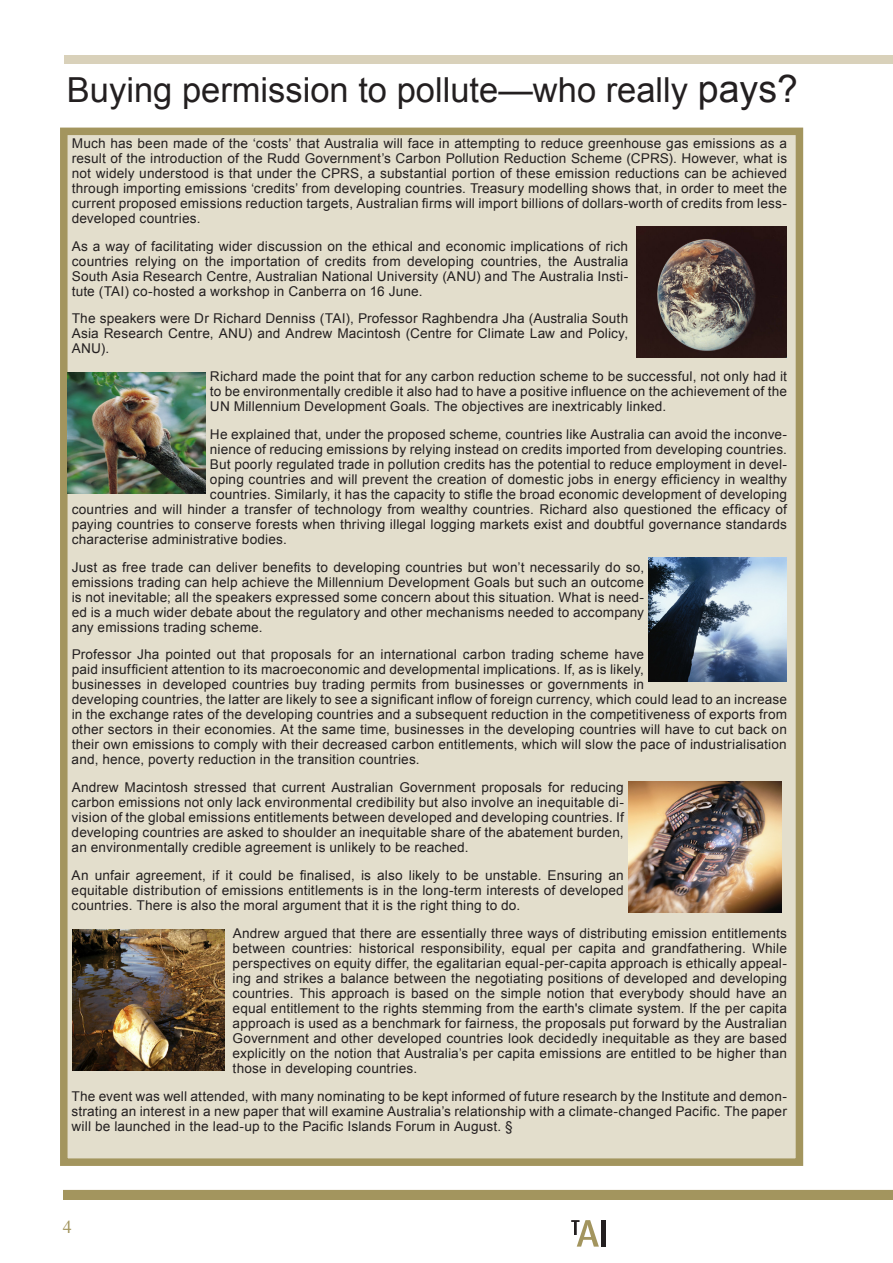
<style>
.page{position:relative;width:893px;height:1263px;background:#fff}
.page>*{position:absolute;margin:0;border:0;box-sizing:border-box;transform-origin:0 0}
.t1{font:34.5px "Arial";color:#231f20}
.t2{font:18px "Times New Roman";color:#a3955e}
.t3{font:13.5px/15px "Arial";letter-spacing:.02em;color:#231f20;text-align:justify}
.s1{font-size:37.5px}
</style>
<div class="page">
<svg style="left:571px;top:1220px;width:28px;height:26px"></svg>
<hr style="left:601px;top:1220px;width:4px;height:26px;background:#231f20">
<div style="left:64px;top:55px;width:829px;height:9px;background:#d9d1ba"></div>
<div style="left:63px;top:1190px;width:830px;height:10px;background:#a3955e"></div>
<div style="left:64px;top:131px;width:735px;height:1031px;background:#e3decc"></div>
<div style="left:60px;top:128px;width:743px;height:1038px;border:8px solid #a3955e"></div>
<img style="left:68px;top:372px;width:138px;height:121px">
<img style="left:648px;top:558px;width:139px;height:123px">
<img style="left:628px;top:782px;width:153px;height:130px">
<img style="left:637px;top:226px;width:150px;height:131px">
<img style="left:72px;top:929px;width:153px;height:141px">
<h1 class="t1" style="left:67px;top:67px;width:732px">Buying permission to pollute—who really <span class="s1">pays?</span></h1>
<p class="t3" style="left:72px;top:136px;width:717px">Much has been made of the ‘costs’ that Australia will face in attempting to reduce greenhouse gas emissions as a result of the introduction of the Rudd Government’s Carbon Pollution Reduction Scheme (CPRS). However, what is not widely understood is that under the CPRS, a substantial portion of these emission reductions can be achieved through importing emissions ‘credits’ from developing countries. Treasury modelling shows that, in order to meet the current proposed emissions reduction targets, Australian firms will import billions of dollars-worth of credits from less&shy;developed countries.</p>
<p class="t3" style="left:72px;top:239px;width:558px">As a way of facilitating wider discussion on the ethical and economic implications of rich countries relying on the importation of credits from developing countries, the Australia South Asia Research Centre, Australian National University (ANU) and The Australia Insti&shy;tute (TAI) co-hosted a workshop in Canberra on 16 June.</p>
<p class="t3" style="left:72px;top:311px;width:558px">The speakers were Dr Richard Denniss (TAI), Professor Raghbendra Jha (Australia South Asia Research Centre, ANU) and Andrew Macintosh (Centre for Climate Law and Policy, ANU).</p>
<p class="t3" style="left:210px;top:369px;width:579px">Richard made the point that for any carbon reduction scheme to be successful, not only had it to be environmentally credible it also had to have a positive influence on the achievement of the UN Millennium Development Goals. The objectives are inextricably linked.</p>
<p class="t3" style="left:210px;top:427px;width:579px">He explained that, under the proposed scheme, countries like Australia can avoid the inconve-</p>
<p class="t3" style="left:210px;top:442px;width:579px">nience of reducing emissions by relying instead on credits imported from developing countries.</p>
<p class="t3" style="left:210px;top:457px;width:579px">But poorly regulated trade in pollution credits has the potential to reduce employment in devel-</p>
<p class="t3" style="left:210px;top:472px;width:579px">oping countries and will prevent the creation of domestic jobs in energy efficiency in wealthy</p>
<p class="t3" style="left:210px;top:487px;width:579px">countries. Similarly, it has the capacity to stifle the broad economic development of developing</p>
<p class="t3" style="left:72px;top:502px;width:717px">countries and will hinder a transfer of technology from wealthy countries. Richard also questioned the efficacy of</p>
<p class="t3" style="left:72px;top:517px;width:717px">paying countries to conserve forests when thriving illegal logging markets exist and doubtful governance standards</p>
<p class="t3" style="left:72px;top:532px;width:217px">characterise administrative bodies.</p>
<p class="t3" style="left:72px;top:560px;width:574px">Just as free trade can deliver benefits to developing countries but won’t necessarily do so, emissions trading can help achieve the Millennium Development Goals but such an outcome is not inevitable; all the speakers expressed some concern about this situation. What is need&shy;ed is a much wider debate about the regulatory and other mechanisms needed to accompany any emissions trading scheme.</p>
<p class="t3" style="left:72px;top:647px;width:717px;text-align:left">Professor Jha pointed out that proposals for an international carbon trading scheme have<br>paid insufficient attention to its macroeconomic and developmental implications. If, as is likely,<br>businesses in developed countries buy trading permits from businesses or governments in<br>developing countries, the latter are likely to see a significant inflow of foreign currency, which could lead to an increase in the exchange rates of the developing countries and a subsequent reduction in the competitiveness of exports from other sectors in their economies. At the same time, businesses in the developing countries will have to cut back on their own emissions to comply with their decreased carbon entitlements, which will slow the pace of industrialisation and, hence, poverty reduction in the transition countries.</p>
<p class="t3" style="left:72px;top:780px;width:554px">Andrew Macintosh stressed that current Australian Government proposals for reducing carbon emissions not only lack environmental credibility but also involve an inequitable di&shy;vision of the global emissions entitlements between developed and developing countries. If developing countries are asked to shoulder an inequitable share of the abatement burden, an environmentally credible agreement is unlikely to be reached.</p>
<p class="t3" style="left:72px;top:868px;width:554px">An unfair agreement, if it could be finalised, is also likely to be unstable. Ensuring an equitable distribution of emissions entitlements is in the long-term interests of developed countries. There is also the moral argument that it is the right thing to do.</p>
<p class="t3" style="left:233px;top:926px;width:556px">Andrew argued that there are essentially three ways of distributing emission entitlements between countries: historical responsibility, equal per capita and grandfathering. While perspectives on equity differ, the egalitarian equal-per-capita approach is ethically appeal&shy;ing and strikes a balance between the negotiating positions of developed and developing countries. This approach is based on the simple notion that everybody should have an equal entitlement to the rights stemming from the earth's climate system. If the per capita approach is used as a benchmark for fairness, the proposals put forward by the Australian Government and other developed countries look decidedly inequitable as they are based explicitly on the notion that Australia’s per capita emissions are entitled to be higher than those in developing countries.</p>
<p class="t3" style="left:72px;top:1088px;width:717px">The event was well attended, with many nominating to be kept informed of future research by the Institute and demon&shy;strating an interest in a new paper that will examine Australia’s relationship with a climate-changed Pacific. The paper will be launched in the lead-up to the Pacific Islands Forum in August. §</p>
<h2 class="t2" style="left:63px;top:1214px;width:10px">4</h2>
</div>
